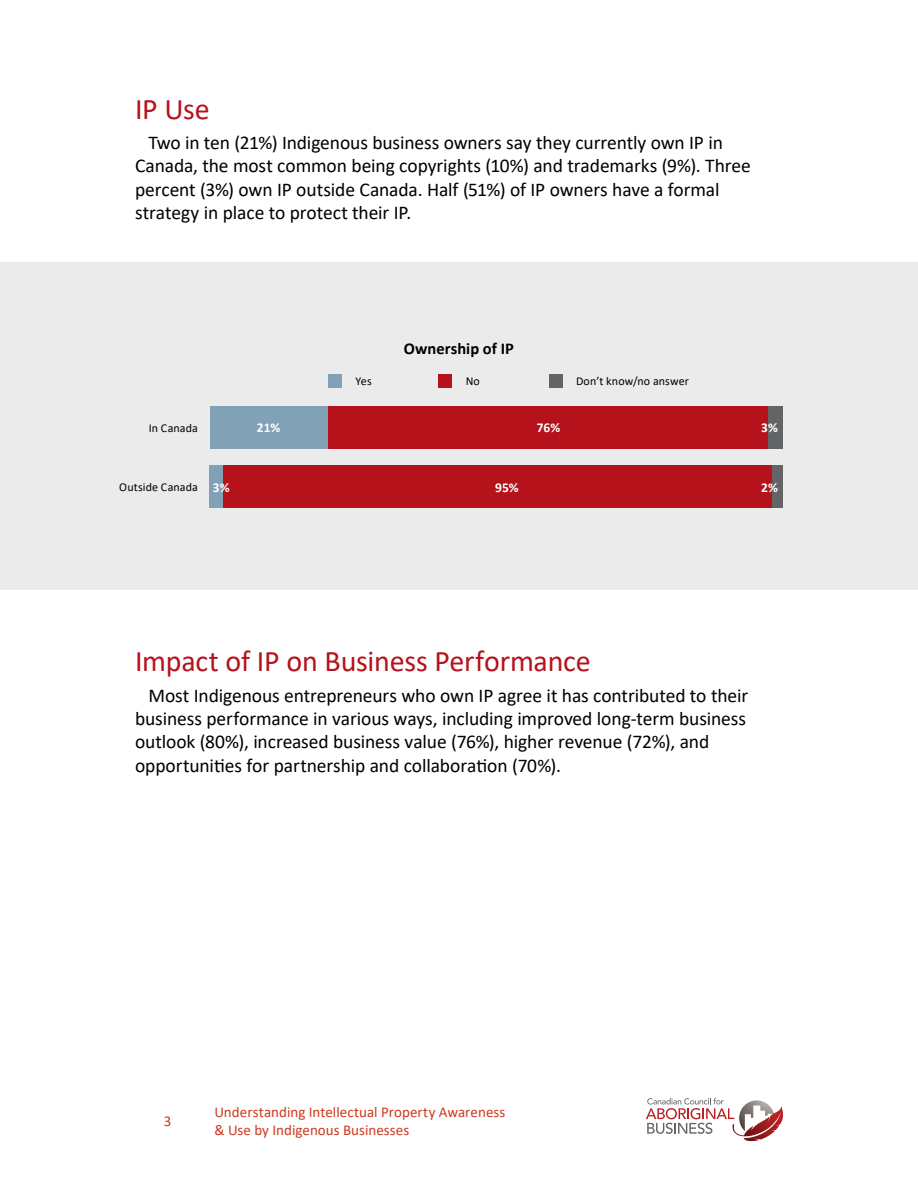
<style>
.page{position:relative;width:918px;height:1188px;background:#fff}
.page>*{position:absolute;margin:0;border:0;box-sizing:border-box;transform-origin:0 0}
.t1{font:30px "Calibri";letter-spacing:-.01em;color:#b5121b}
.t2{font:19.5px/23.4px "Calibri";letter-spacing:-.005em;color:#000}
.t3{font:700 16.5px "Calibri";color:#000}
.t4{font:15px/18px "Calibri";letter-spacing:.005em;color:#cf381e}
.t5{font:700 13.5px "Calibri";color:#fff}
.t6{font:12px "Calibri";letter-spacing:.01em;color:#000}
</style>
<div class="page">
<div style="left:0;top:262px;width:918px;height:328px;background:#ebebec"></div>
<svg style="left:646px;top:1098px;width:137px;height:44px"></svg>
<div style="left:328px;top:374px;width:14px;height:13px;background:#80a1b6"></div>
<div style="left:439px;top:374px;width:13px;height:13px;background:#b5121b"></div>
<div style="left:549px;top:374px;width:13px;height:13px;background:#636466"></div>
<div style="left:210px;top:406px;width:118px;height:43px;background:#80a1b6"></div>
<div style="left:328px;top:406px;width:440px;height:43px;background:#b5121b"></div>
<div style="left:223px;top:465px;width:550px;height:43px;background:#b5121b"></div>
<div style="left:768px;top:406px;width:15px;height:43px;background:#636466"></div>
<div style="left:773px;top:465px;width:10px;height:43px;background:#636466"></div>
<div style="left:210px;top:465px;width:13px;height:43px;background:#80a1b6"></div>
<h1 class="t1" style="left:135px;top:88px;width:76px">IP Use</h1>
<p class="t2" style="left:135px;top:130px;width:617px;text-indent:13px">Two in ten (21%) Indigenous business owners say they currently own IP in Canada, the most common being copyrights (10%) and trademarks (9%). Three percent (3%) own IP outside Canada. Half (51%) of IP owners have a formal strategy in place to protect their IP.</p>
<p class="t3" style="left:404px;top:337px;width:112px">Ownership of IP</p>
<p class="t6" style="left:149px;top:419px;width:51px">In Canada</p>
<p class="t6" style="left:356px;top:373px;width:18px">Yes</p>
<p class="t6" style="left:466px;top:373px;width:16px">No</p>
<p class="t6" style="left:576px;top:373px;width:115px">Don’t know/no answer</p>
<p class="t5" style="left:257px;top:418px;width:25px">21%</p>
<p class="t5" style="left:537px;top:418px;width:25px">76%</p>
<p class="t5" style="left:761px;top:418px;width:18px">3%</p>
<p class="t6" style="left:119px;top:479px;width:80px">Outside Canada</p>
<p class="t5" style="left:213px;top:478px;width:18px">3%</p>
<p class="t5" style="left:495px;top:478px;width:25px">95%</p>
<p class="t5" style="left:761px;top:478px;width:18px">2%</p>
<h1 class="t1" style="left:135px;top:641px;width:457px">Impact of IP on Business Performance</h1>
<p class="t2" style="left:135px;top:683px;width:615px;text-indent:13px">Most Indigenous entrepreneurs who own IP agree it has contributed to their business performance in various ways, including improved long-term business outlook (80%), increased business value (76%), higher revenue (72%), and opportunities for partnership and collaboration (70%).</p>
<p class="t4" style="left:164px;top:1112px;width:9px">3</p>
<p class="t4" style="left:214px;top:1103px;width:292px">Understanding Intellectual Property Awareness &amp; Use by Indigenous Businesses</p>
</div>
